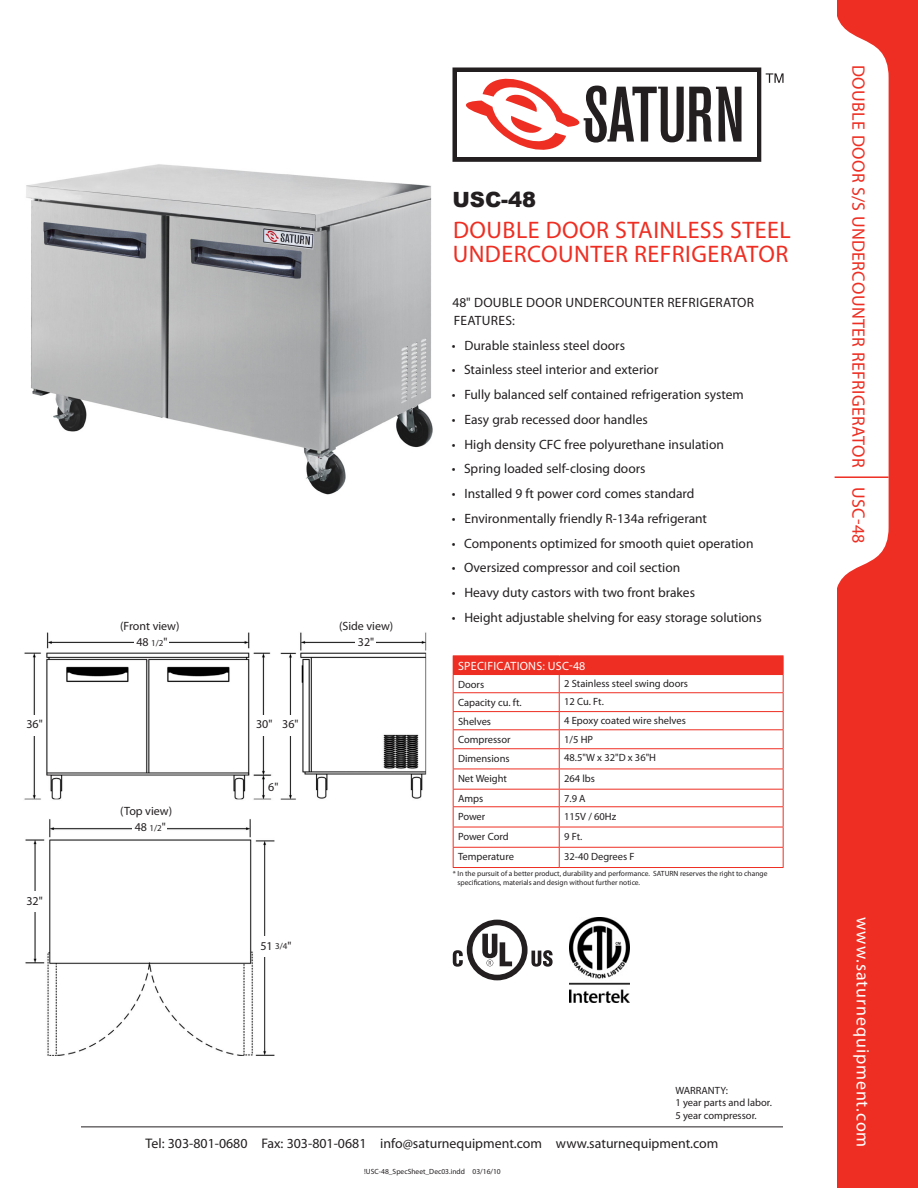
<style>
.page{position:relative;width:918px;height:1188px;background:#fff}
.page>*{position:absolute;margin:0;border:0;box-sizing:border-box;transform-origin:0 0}
.Head{font:24px/24px "Myriad Pro";letter-spacing:.02em;color:#ee2e22}
.Model_Nos__Black{font:900 21px "Arial";color:#231f20}
.t1{font:18px "Myriad Pro";letter-spacing:.02em;color:#ee2e22}
.t2{font:18px "Myriad Pro";letter-spacing:.05em;color:#fff}
.t3{font:13.8px "Myriad Pro";color:#231f20}
.Body_Features{font:13.5px "Myriad Pro";color:#231f20}
.Subhead_Features{font:13.5px/18px "Myriad Pro";letter-spacing:.02em;color:#231f20}
.t4{font:12px "Myriad Pro";color:#231f20}
.t5{font:12px "Myriad Pro";letter-spacing:.02em;color:#fff}
.t6{font:10.5px/12.6px "Myriad Pro";color:#231f20}
.Text{font:7.5px/9px "Myriad Pro";color:#231f20}
.s1{font-size:9px}
</style>
<div class="page">
<div style="left:837px;top:0;width:81px;height:1188px;background:#ee2e22"></div>
<svg style="left:837px;top:16px;width:52px;height:572px;background:#fdebea"></svg>
<img style="left:26px;top:115px;width:427px;height:380px">
<svg style="left:453px;top:67px;width:331px;height:95px"></svg>
<hr style="left:835px;top:476px;width:54px;height:2px;background:#ee2e22">
<hr style="left:81px;top:1126px;width:702px;height:1px;background:#231f20">
<div style="left:453px;top:656px;width:330px;height:19px;background:#ee2e22"></div>
<hr style="left:559px;top:692px;width:225px;height:1px;background:#ee2e22">
<hr style="left:453px;top:711px;width:106px;height:1px;background:#ee2e22">
<hr style="left:559px;top:711px;width:225px;height:1px;background:#ee2e22">
<hr style="left:453px;top:655px;width:106px;height:1px;background:#ee2e22">
<hr style="left:559px;top:655px;width:225px;height:1px;background:#ee2e22">
<svg style="left:559px;top:675px;width:1px;height:192px"></svg>
<hr style="left:453px;top:692px;width:106px;height:1px;background:#ee2e22">
<hr style="left:453px;top:729px;width:106px;height:1px;background:#ee2e22">
<hr style="left:559px;top:729px;width:225px;height:1px;background:#ee2e22">
<hr style="left:453px;top:748px;width:106px;height:1px;background:#ee2e22">
<hr style="left:559px;top:748px;width:225px;height:1px;background:#ee2e22">
<hr style="left:453px;top:769px;width:106px;height:1px;background:#ee2e22">
<hr style="left:559px;top:769px;width:225px;height:1px;background:#ee2e22">
<hr style="left:453px;top:789px;width:106px;height:1px;background:#ee2e22">
<hr style="left:559px;top:789px;width:225px;height:1px;background:#ee2e22">
<hr style="left:453px;top:806px;width:106px;height:1px;background:#ee2e22">
<hr style="left:559px;top:806px;width:225px;height:1px;background:#ee2e22">
<hr style="left:453px;top:827px;width:106px;height:1px;background:#ee2e22">
<hr style="left:559px;top:827px;width:225px;height:1px;background:#ee2e22">
<hr style="left:453px;top:847px;width:106px;height:1px;background:#ee2e22">
<svg style="left:453px;top:675px;width:1px;height:192px"></svg>
<hr style="left:559px;top:847px;width:225px;height:1px;background:#ee2e22">
<svg style="left:783px;top:656px;width:1px;height:211px"></svg>
<hr style="left:453px;top:867px;width:106px;height:1px;background:#ee2e22">
<hr style="left:559px;top:867px;width:225px;height:1px;background:#ee2e22">
<svg style="left:453px;top:920px;width:100px;height:60px"></svg>
<img style="left:569px;top:918px;width:61px;height:85px">
<img style="left:24px;top:632px;width:248px;height:168px">
<img style="left:280px;top:632px;width:147px;height:168px">
<img style="left:25px;top:819px;width:250px;height:237px">
<div style="left:134px;top:637px;width:34px;height:14px;background:#fff"></div>
<div style="left:132px;top:822px;width:35px;height:14px;background:#fff"></div>
<div style="left:258px;top:937px;width:34px;height:20px;background:#fff"></div>
<div style="left:24px;top:715px;width:20px;height:21px;background:#fff"></div>
<div style="left:254px;top:715px;width:20px;height:21px;background:#fff"></div>
<div style="left:280px;top:715px;width:20px;height:21px;background:#fff"></div>
<div style="left:24px;top:892px;width:20px;height:20px;background:#fff"></div>
<div style="left:355px;top:633px;width:21px;height:14px;background:#fff"></div>
<div style="left:266px;top:778px;width:20px;height:14px;background:#fff"></div>
<p class="t4" style="left:120px;top:618px;width:61px">(Front view)</p>
<p class="t4" style="left:136px;top:635px;width:33px">48 <span class="s1">1/2</span>"</p>
<p class="t4" style="left:26px;top:717px;width:18px">36"</p>
<p class="t4" style="left:256px;top:717px;width:18px">30"</p>
<p class="t4" style="left:282px;top:717px;width:18px">36"</p>
<p class="t4" style="left:26px;top:893px;width:18px">32"</p>
<p class="t4" style="left:120px;top:803px;width:53px">(Top view)</p>
<p class="t4" style="left:135px;top:820px;width:33px">48 <span class="s1">1/2</span>"</p>
<p class="t4" style="left:268px;top:779px;width:12px">6"</p>
<p class="t4" style="left:260px;top:938px;width:33px">51 <span class="s1">3/4</span>"</p>
<p class="t4" style="left:339px;top:618px;width:56px">(Side view)</p>
<p class="t4" style="left:358px;top:635px;width:18px">32"</p>
<p class="Model_Nos__Black" style="left:453px;top:184px;width:85px">USC-48</p>
<p class="Head" style="left:453px;top:217px;width:340px">DOUBLE DOOR STAINLESS STEEL<br>UNDERCOUNTER REFRIGERATOR</p>
<p class="Subhead_Features" style="left:452px;top:293px;width:303px">48" DOUBLE DOOR UNDERCOUNTER REFRIGERATOR<br>FEATURES:</p>
<p class="Body_Features" style="left:452px;top:337px;width:175px">• Durable stainless steel doors</p>
<p class="Body_Features" style="left:452px;top:361px;width:208px">• Stainless steel interior and exterior</p>
<p class="Body_Features" style="left:452px;top:386px;width:294px">• Fully balanced self contained refrigeration system</p>
<p class="Body_Features" style="left:452px;top:411px;width:198px">• Easy grab recessed door handles</p>
<p class="Body_Features" style="left:452px;top:436px;width:274px">• High density CFC free polyurethane insulation</p>
<p class="Body_Features" style="left:452px;top:460px;width:195px">• Spring loaded self-closing doors</p>
<p class="Body_Features" style="left:452px;top:485px;width:244px">• Installed 9 ft power cord comes standard</p>
<p class="Body_Features" style="left:452px;top:510px;width:257px">• Environmentally friendly R-134a refrigerant</p>
<p class="Body_Features" style="left:452px;top:535px;width:303px">• Components optimized for smooth quiet operation</p>
<p class="Body_Features" style="left:452px;top:559px;width:230px">• Oversized compressor and coil section</p>
<p class="Body_Features" style="left:452px;top:584px;width:245px">• Heavy duty castors with two front brakes</p>
<p class="Body_Features" style="left:452px;top:609px;width:312px">• Height adjustable shelving for easy storage solutions</p>
<p class="t5" style="left:458px;top:658px;width:129px">SPECIFICATIONS: USC-48</p>
<p class="t6" style="left:458px;top:678px;width:28px">Doors</p>
<p class="t6" style="left:564px;top:677px;width:125px">2 Stainless steel swing doors</p>
<p class="t6" style="left:458px;top:696px;width:65px">Capacity cu. ft.</p>
<p class="t6" style="left:564px;top:695px;width:41px">12 Cu. Ft.</p>
<p class="t6" style="left:458px;top:715px;width:35px">Shelves</p>
<p class="t6" style="left:564px;top:714px;width:123px">4 Epoxy coated wire shelves</p>
<p class="t6" style="left:458px;top:733px;width:54px">Compressor</p>
<p class="t6" style="left:564px;top:733px;width:31px">1/5 HP</p>
<p class="t6" style="left:458px;top:752px;width:53px">Dimensions</p>
<p class="t6" style="left:564px;top:752px;width:94px">48.5"W x 32"D x 36"H</p>
<p class="t6" style="left:458px;top:772px;width:51px">Net Weight</p>
<p class="t6" style="left:564px;top:772px;width:32px">264 lbs</p>
<p class="t6" style="left:458px;top:792px;width:27px">Amps</p>
<p class="t6" style="left:564px;top:792px;width:23px">7.9 A</p>
<p class="t6" style="left:458px;top:810px;width:29px">Power</p>
<p class="t6" style="left:564px;top:810px;width:54px">115V / 60Hz</p>
<p class="t6" style="left:458px;top:830px;width:52px">Power Cord</p>
<p class="t6" style="left:564px;top:830px;width:20px">9 Ft.</p>
<p class="t6" style="left:458px;top:850px;width:57px">Temperature</p>
<p class="t6" style="left:564px;top:850px;width:72px">32-40 Degrees F</p>
<p class="Text" style="left:458px;top:869px;width:311px;text-indent:-5px">* In the pursuit of a better product, durability and performance. SATURN reserves the right to change specifications, materials and design without further notice.</p>
<p class="t6" style="left:675px;top:1084px;width:98px">WARRANTY:<br>1 year parts and labor.<br>5 year compressor.</p>
<p class="t3" style="left:146px;top:1134px;width:574px">Tel: 303-801-0680 Fax: 303-801-0681 info@saturnequipment.com www.saturnequipment.com</p>
<p class="Text" style="left:364px;top:1167px;width:138px">!USC-48_SpecSheet_Dec03.indd 03/16/10</p>
<p class="t1" style="left:870px;top:65px;width:480px;rotate:90deg">DOUBLE DOOR S/S UNDERCOUNTER REFRIGERATOR USC-48</p>
<p class="t2" style="left:874px;top:917px;width:232px;rotate:90deg">www.saturnequipment.com</p>
</div>
